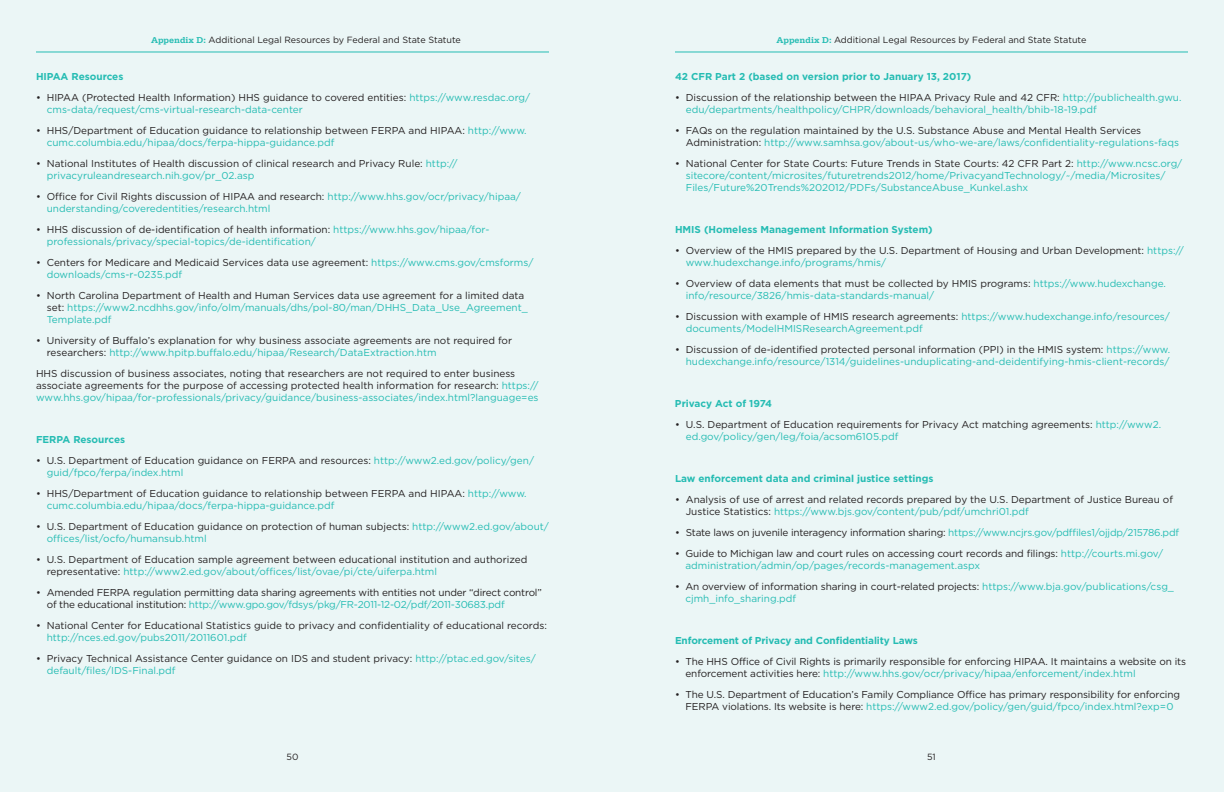
<style>
.page{position:relative;width:1224px;height:792px;background:#fff}
.page>*{position:absolute;margin:0;border:0;box-sizing:border-box;transform-origin:0 0}
.t1{font:10px/12px "Gotham HTF";color:#231f20}
.t2{font:10px/12px "Gotham HTF";color:#25bcb3}
.t3{font:10px/12px "Gotham HTF";letter-spacing:-.02em;color:#231f20}
.t4{font:700 10px "Gotham HTF";color:#25bcb3}
.t5{font:9px "Gotham HTF";color:#231f20}
.s1{font-family:"Serifa";font-weight:700;color:#25bcb3}
.s2{color:#231f20}
.s3{color:#25bcb3}
</style>
<div class="page">
<div style="left:0;top:0;width:612px;height:792px;background:#ebf6f6"></div>
<div style="left:612px;top:0;width:612px;height:792px;background:#ebf6f6"></div>
<hr style="left:675px;top:52px;width:513px;height:1px;background:#25bcb3">
<hr style="left:36px;top:52px;width:513px;height:1px;background:#25bcb3">
<p class="t5" style="left:151px;top:36px;width:311px"><span class="s1">Appendix D:</span> Additional Legal Resources by Federal and State Statute</p>
<p class="t5" style="left:777px;top:36px;width:311px"><span class="s1">Appendix D:</span> Additional Legal Resources by Federal and State Statute</p>
<p class="t4" style="left:36px;top:72px;width:89px">HIPAA Resources</p>
<p class="t2" style="left:47px;top:92px;width:485px;text-indent:-11px"><span class="s2">• HIPAA (Protected Health Information) HHS guidance to covered entities:</span> https://www.resdac.org/ cms-data/request/cms-virtual-research-data-center</p>
<p class="t1" style="left:47px;top:125px;width:481px;text-indent:-11px">• HHS/Department of Education guidance to relationship between FERPA and HIPAA: <span class="s3">http://www. cumc.columbia.edu/hipaa/docs/ferpa-hippa-guidance.pdf</span></p>
<p class="t1" style="left:47px;top:158px;width:412px;text-indent:-11px">• National Institutes of Health discussion of clinical research and Privacy Rule: <span class="s3">http:// privacyruleandresearch.nih.gov/pr_02.asp</span></p>
<p class="t2" style="left:47px;top:191px;width:476px;text-indent:-11px"><span class="s2">• Office for Civil Rights discussion of HIPAA and research:</span> http://www.hhs.gov/ocr/privacy/hipaa/ understanding/coveredentities/research.html</p>
<p class="t2" style="left:47px;top:224px;width:444px;text-indent:-11px"><span class="s2">• HHS discussion of de-identification of health information:</span> https://www.hhs.gov/hipaa/for&shy;professionals/privacy/special-topics/de-identification/</p>
<p class="t1" style="left:47px;top:257px;width:488px;text-indent:-11px">• Centers for Medicare and Medicaid Services data use agreement: <span class="s3">https://www.cms.gov/cmsforms/ downloads/cms-r-0235.pdf</span></p>
<p class="t2" style="left:47px;top:290px;width:483px;text-indent:-11px"><span class="s2">• North Carolina Department of Health and Human Services data use agreement for a limited data set:</span> https://www2.ncdhhs.gov/info/olm/manuals/dhs/pol-80/man/DHHS_Data_Use_Agreement_<br>Template.pdf</p>
<p class="t1" style="left:47px;top:335px;width:467px;text-indent:-11px">• University of Buffalo’s explanation for why business associate agreements are not required for researchers: <span class="s3">http://www.hpitp.buffalo.edu/hipaa/Research/DataExtraction.htm</span></p>
<p class="t1" style="left:36px;top:368px;width:504px">HHS discussion of business associates, noting that researchers are not required to enter business associate agreements for the purpose of accessing protected health information for research: <span class="s3">https:// www.hhs.gov/hipaa/for-professionals/privacy/guidance/business-associates/index.html?language=es</span></p>
<p class="t4" style="left:36px;top:435px;width:91px">FERPA Resources</p>
<p class="t2" style="left:47px;top:455px;width:489px;text-indent:-11px"><span class="s2">• U.S. Department of Education guidance on FERPA and resources:</span> http://www2.ed.gov/policy/gen/ guid/fpco/ferpa/index.html</p>
<p class="t1" style="left:47px;top:488px;width:481px;text-indent:-11px">• HHS/Department of Education guidance to relationship between FERPA and HIPAA: <span class="s3">http://www. cumc.columbia.edu/hipaa/docs/ferpa-hippa-guidance.pdf</span></p>
<p class="t1" style="left:47px;top:521px;width:504px;text-indent:-11px">• U.S. Department of Education guidance on protection of human subjects: <span class="s3">http://www2.ed.gov/about/ offices/list/ocfo/humansub.html</span></p>
<p class="t1" style="left:47px;top:554px;width:482px;text-indent:-11px">• U.S. Department of Education sample agreement between educational institution and authorized representative: <span class="s3">http://www2.ed.gov/about/offices/list/ovae/pi/cte/uiferpa.html</span></p>
<p class="t3" style="left:47px;top:587px;width:497px;text-indent:-11px">• Amended FERPA regulation permitting data sharing agreements with entities not under “direct control” of the educational institution: <span class="s3">http://www.gpo.gov/fdsys/pkg/FR-2011-12-02/pdf/2011-30683.pdf</span></p>
<p class="t1" style="left:36px;top:620px;width:512px">• National Center for Educational Statistics guide to privacy and confidentiality of educational records:</p>
<p class="t2" style="left:47px;top:632px;width:202px">http://nces.ed.gov/pubs2011/2011601.pdf</p>
<p class="t1" style="left:47px;top:653px;width:491px;text-indent:-11px">• Privacy Technical Assistance Center guidance on IDS and student privacy: <span class="s3">http://ptac.ed.gov/sites/ default/files/IDS-Final.pdf</span></p>
<p class="t4" style="left:675px;top:72px;width:298px">42 CFR Part 2 (based on version prior to January 13, 2017)</p>
<p class="t2" style="left:686px;top:92px;width:497px;text-indent:-11px"><span class="s2">• Discussion of the relationship between the HIPAA Privacy Rule and 42 CFR:</span> http://publichealth.gwu. edu/departments/healthpolicy/CHPR/downloads/behavioral_health/bhib-18-19.pdf</p>
<p class="t1" style="left:686px;top:125px;width:495px;text-indent:-11px">• FAQs on the regulation maintained by the U.S. Substance Abuse and Mental Health Services<br>Administration: <span class="s3">http://www.samhsa.gov/about-us/who-we-are/laws/confidentiality-regulations-faqs</span></p>
<p class="t2" style="left:686px;top:158px;width:498px;text-indent:-11px"><span class="s2">• National Center for State Courts: Future Trends in State Courts: 42 CFR Part 2:</span> http://www.ncsc.org/ sitecore/content/microsites/futuretrends2012/home/PrivacyandTechnology/~/media/Microsites/<br>Files/Future%20Trends%202012/PDFs/SubstanceAbuse_Kunkel.ashx</p>
<p class="t4" style="left:675px;top:225px;width:259px">HMIS (Homeless Management Information System)</p>
<p class="t1" style="left:686px;top:245px;width:500px;text-indent:-11px">• Overview of the HMIS prepared by the U.S. Department of Housing and Urban Development: <span class="s3">https:// www.hudexchange.info/programs/hmis/</span></p>
<p class="t2" style="left:686px;top:278px;width:482px;text-indent:-11px"><span class="s2">• Overview of data elements that must be collected by HMIS programs:</span> https://www.hudexchange. info/resource/3826/hmis-data-standards-manual/</p>
<p class="t2" style="left:686px;top:311px;width:486px;text-indent:-11px"><span class="s2">• Discussion with example of HMIS research agreements:</span> https://www.hudexchange.info/resources/ documents/ModelHMISResearchAgreement.pdf</p>
<p class="t2" style="left:675px;top:344px;width:497px;text-align:right"><span class="s2">• Discussion of de-identified protected personal information (PPI) in the HMIS system:</span> https://www. hudexchange.info/resource/1314/guidelines-unduplicating-and-deidentifying-hmis-client-records/</p>
<p class="t4" style="left:675px;top:399px;width:99px">Privacy Act of 1974</p>
<p class="t1" style="left:686px;top:419px;width:477px;text-indent:-11px">• U.S. Department of Education requirements for Privacy Act matching agreements: <span class="s3">http://www2. ed.gov/policy/gen/leg/foia/acsom6105.pdf</span></p>
<p class="t4" style="left:675px;top:474px;width:260px">Law enforcement data and criminal justice settings</p>
<p class="t1" style="left:686px;top:494px;width:489px;text-indent:-11px">• Analysis of use of arrest and related records prepared by the U.S. Department of Justice Bureau of<br>Justice Statistics: <span class="s3">https://www.bjs.gov/content/pub/pdf/umchri01.pdf</span></p>
<p class="t3" style="left:675px;top:527px;width:506px">• State laws on juvenile interagency information sharing: <span class="s3">https://www.ncjrs.gov/pdffiles1/ojjdp/215786.pdf</span></p>
<p class="t2" style="left:685px;top:548px;width:479px;text-indent:-10px"><span class="s2">• Guide to Michigan law and court rules on accessing court records and filings:</span> http://courts.mi.gov/ administration/admin/op/pages/records-management.aspx</p>
<p class="t2" style="left:685px;top:581px;width:490px;text-indent:-10px"><span class="s2">• An overview of information sharing in court-related projects:</span> https://www.bja.gov/publications/csg_ cjmh_info_sharing.pdf</p>
<p class="t4" style="left:675px;top:636px;width:244px">Enforcement of Privacy and Confidentiality Laws</p>
<p class="t1" style="left:685px;top:656px;width:502px;text-indent:-10px">• The HHS Office of Civil Rights is primarily responsible for enforcing HIPAA. It maintains a website on its enforcement activities here: <span class="s3">http://www.hhs.gov/ocr/privacy/hipaa/enforcement/index.html</span></p>
<p class="t1" style="left:675px;top:689px;width:507px;text-align:center">• The U.S. Department of Education’s Family Compliance Office has primary responsibility for enforcing<br>FERPA violations. Its website is here: <span class="s3">https://www2.ed.gov/policy/gen/guid/fpco/index.html?exp=0</span></p>
<p class="t5" style="left:287px;top:753px;width:13px">50</p>
<p class="t5" style="left:927px;top:753px;width:10px">51</p>
</div>
